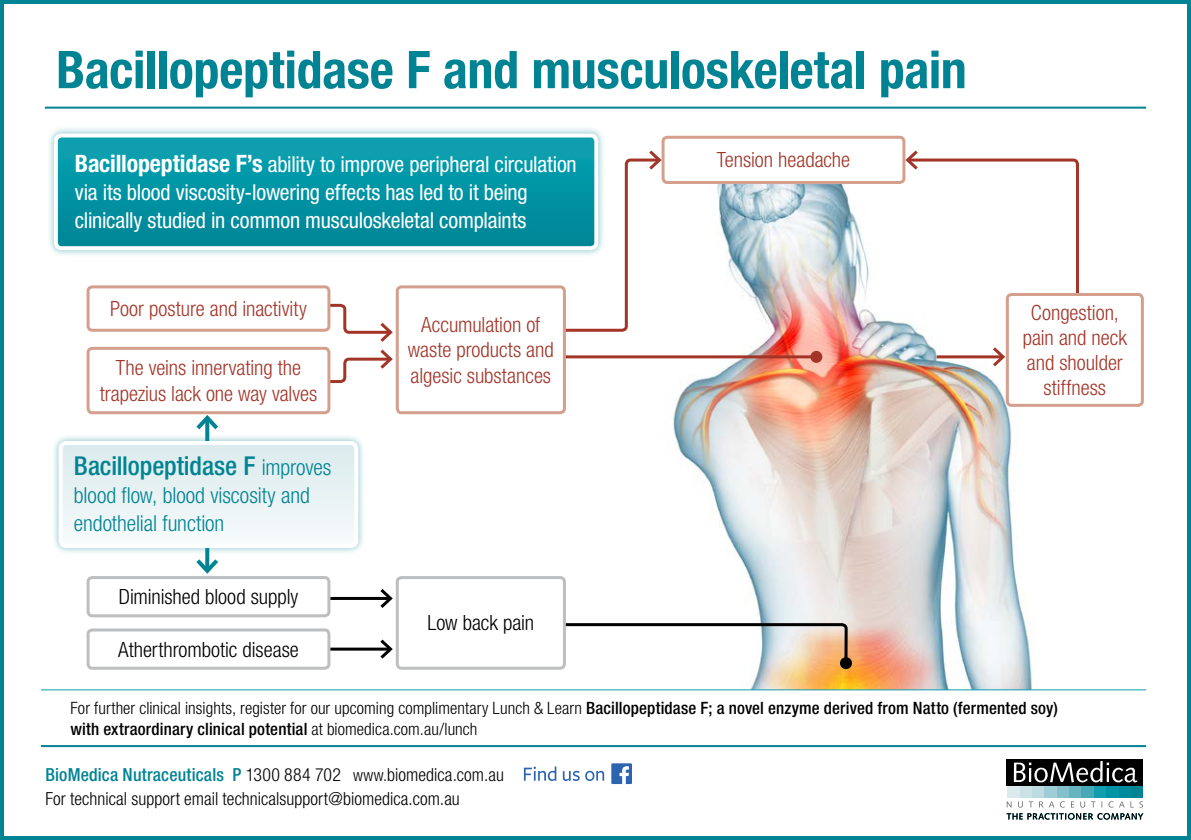
<style>
.page{position:relative;width:1191px;height:840px;background:#fff}
.page>*{position:absolute;margin:0;border:0;box-sizing:border-box;transform-origin:0 0}
.t1{font:700 condensed 52px "Helvetica Neue LT Std";letter-spacing:-.005em;color:#008393}
.t2{font:500 condensed 26px "Helvetica Neue LT Std";letter-spacing:-.005em;color:#008393}
.t3{font:condensed 22px/28px "Helvetica Neue LT Std";letter-spacing:-.01em;color:#fff}
.t4{font:300 condensed 22px/28px "Helvetica Neue LT Std";letter-spacing:-.005em;color:#008393}
.t5{font:300 condensed 21px/25.2px "Helvetica Neue LT Std";color:#a33528;text-align:center}
.t6{font:300 condensed 21px "Helvetica Neue LT Std";color:#000}
.t7{font:300 condensed 18px/24px "Helvetica Neue LT Std";letter-spacing:.005em;color:#000}
.t8{font:300 condensed 17px/21px "Helvetica Neue LT Std";letter-spacing:.005em;color:#000}
.s1{font-weight:700;font-size:24px}
.s2{font-weight:300;font-size:22px}
.s3{font-weight:500}
.s4{font-weight:500;color:#008393}
.s5{font-size:16.6px}
</style>
<div class="page">
<div style="left:1130px;top:785px;width:13px;height:12px;background:#008393"></div>
<div style="left:1118px;top:785px;width:12px;height:12px;background:#008b9c"></div>
<div style="left:1105px;top:785px;width:13px;height:12px;background:#0094a4"></div>
<div style="left:1093px;top:785px;width:12px;height:12px;background:#129eae"></div>
<div style="left:1081px;top:785px;width:12px;height:12px;background:#47a9b7"></div>
<div style="left:1068px;top:785px;width:13px;height:12px;background:#66b4c0"></div>
<div style="left:1056px;top:785px;width:12px;height:12px;background:#84c0cb"></div>
<div style="left:1044px;top:785px;width:12px;height:12px;background:#9fcdd6"></div>
<div style="left:1031px;top:785px;width:13px;height:12px;background:#bddce1"></div>
<div style="left:1019px;top:785px;width:12px;height:12px;background:#cbe3e7"></div>
<div style="left:1007px;top:785px;width:12px;height:12px;background:#dbebed"></div>
<div style="left:1007px;top:758px;width:136px;height:27px;background:#000"></div>
<svg style="left:1013px;top:761px;width:124px;height:21px"></svg>
<svg style="left:1006px;top:801px;width:137px;height:18px"></svg>
<div style="left:0;top:0;width:1191px;height:839px;border:4px solid #008393"></div>
<svg style="left:524px;top:766px;width:32px;height:14px"></svg>
<svg style="left:563px;top:770px;width:41px;height:10px"></svg>
<svg style="left:611px;top:763px;width:21px;height:20px"></svg>
<img style="left:619px;top:184px;width:444px;height:505px">
<hr style="left:41px;top:744px;width:1105px;height:2px;background:#008393">
<hr style="left:41px;top:689px;width:1105px;height:1px;background:#109ead">
<div style="left:46px;top:126px;width:560px;height:131px;background:#008393;opacity:.5"></div>
<svg style="left:59px;top:138px;width:534px;height:107px"></svg>
<div style="left:54px;top:133px;width:544px;height:117px;border:4px solid #fff;border-radius:6px"></div>
<hr style="left:45px;top:107px;width:1101px;height:2px;background:#008393">
<div style="left:87px;top:575px;width:243px;height:42px;border:3px solid #bcbec0;border-radius:4px"></div>
<div style="left:87px;top:628px;width:243px;height:41px;border:3px solid #bcbec0;border-radius:4px"></div>
<div style="left:661px;top:136px;width:244px;height:48px;border:3px solid #d49f8d;border-radius:4px"></div>
<svg style="left:192px;top:414px;width:30px;height:19px"></svg>
<svg style="left:192px;top:555px;width:30px;height:21px"></svg>
<div style="left:51px;top:433px;width:315px;height:122px;background:#008393;opacity:.5"></div>
<svg style="left:64px;top:446px;width:289px;height:96px"></svg>
<div style="left:59px;top:441px;width:299px;height:106px;border:4px solid #fff;border-radius:6px"></div>
<hr style="left:564px;top:355px;width:252px;height:3px;background:#a33528">
<div style="left:810px;top:350px;width:12px;height:12px;background:#a33528;border-radius:50%"></div>
<svg style="left:566px;top:621px;width:283px;height:44px"></svg>
<div style="left:840px;top:656px;width:12px;height:12px;background:#000;border-radius:50%"></div>
<hr style="left:936px;top:355px;width:67px;height:3px;background:#a33528">
<svg style="left:989px;top:344px;width:16px;height:25px"></svg>
<svg style="left:561px;top:147px;width:103px;height:186px"></svg>
<svg style="left:903px;top:147px;width:176px;height:157px"></svg>
<div style="left:1007px;top:294px;width:135px;height:111px;background:#fff;border-radius:4px"></div>
<div style="left:1005px;top:293px;width:138px;height:113px;border:3px solid #d49f8d;border-radius:4px"></div>
<div style="left:397px;top:287px;width:167px;height:125px;background:#fff;border-radius:4px"></div>
<div style="left:396px;top:285px;width:170px;height:129px;border:3px solid #d49f8d;border-radius:4px"></div>
<hr style="left:330px;top:647px;width:60px;height:3px;background:#000">
<svg style="left:377px;top:639px;width:16px;height:20px"></svg>
<hr style="left:330px;top:596px;width:60px;height:3px;background:#000">
<svg style="left:377px;top:589px;width:16px;height:19px"></svg>
<svg style="left:326px;top:302px;width:67px;height:82px"></svg>
<div style="left:87px;top:285px;width:243px;height:46px;border:3px solid #d49f8d;border-radius:4px"></div>
<div style="left:87px;top:346px;width:243px;height:68px;border:3px solid #d49f8d;border-radius:4px"></div>
<div style="left:396px;top:575px;width:170px;height:94px;border:3px solid #bcbec0;border-radius:4px"></div>
<h1 class="t1" style="left:56px;top:38px;width:912px">Bacillopeptidase F and musculoskeletal pain</h1>
<p class="t3" style="left:75px;top:150px;width:503px"><span class="s1">Bacillopeptidase F’s</span> ability to improve peripheral circulation via its blood viscosity-lowering effects has led to it being clinically studied in common musculoskeletal complaints</p>
<p class="t5" style="left:110px;top:296px;width:198px">Poor posture and inactivity</p>
<p class="t5" style="left:100px;top:355px;width:219px">The veins innervating the trapezius lack one way valves</p>
<h2 class="t2" style="left:74px;top:450px;width:259px">Bacillopeptidase F <span class="s2">improves</span></h2>
<p class="t4" style="left:74px;top:480px;width:237px">blood flow, blood viscosity and endothelial function</p>
<p class="t6" style="left:119px;top:584px;width:181px">Diminished blood supply</p>
<p class="t6" style="left:118px;top:636px;width:182px">Atherthrombotic disease</p>
<p class="t5" style="left:408px;top:312px;width:147px">Accumulation of waste products and algesic substances</p>
<p class="t6" style="left:427px;top:610px;width:108px">Low back pain</p>
<p class="t5" style="left:717px;top:147px;width:135px">Tension headache</p>
<p class="t5" style="left:1022px;top:299px;width:106px">Congestion, pain and neck and shoulder stiffness</p>
<p class="t8" style="left:70px;top:697px;width:989px">For further clinical insights, register for our upcoming complimentary Lunch &amp; Learn <span class="s3">Bacillopeptidase F; a novel enzyme derived from Natto (fermented soy) with extraordinary clinical potential</span> at biomedica.com.au/lunch</p>
<p class="t7" style="left:45px;top:762px;width:460px"><span class="s4">BioMedica Nutraceuticals P</span> 1300 884 702 <span class="s5">www.</span>biomedica.com.au<br>For technical support email technicalsupport@biomedica.com.au</p>
</div>
